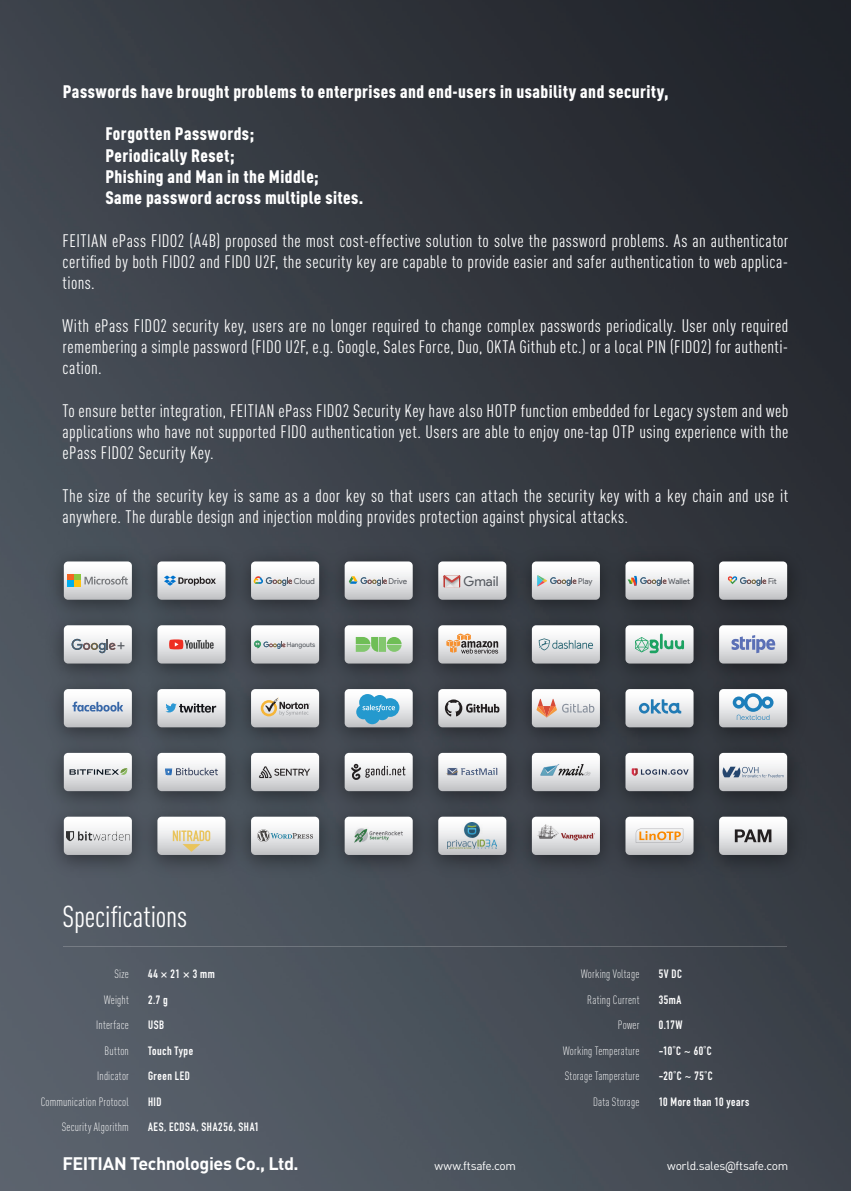
<style>
.page{position:relative;width:851px;height:1191px;background:#fff}
.page>*{position:absolute;margin:0;border:0;box-sizing:border-box;transform-origin:0 0}
.t1{font:condensed 29.85px "DIN Pro";letter-spacing:-.005em;color:#fff}
.t2{font:condensed 17.85px/21.3px "DIN Pro";letter-spacing:.025em;color:#fff;text-align:justify}
.t3{font:900 condensed 17.85px/21.3px "DIN Pro";letter-spacing:.025em;color:#fff}
.t4{font:700 17.85px "DIN Pro";letter-spacing:-.025em;color:#fff}
.t5{font:15.75px "Product Sans";color:#575b61}
.t6{font:13.5px "Product Sans";color:#575b61}
.t7{font:300 condensed 12px/25.5px "DIN Pro";letter-spacing:.02em;color:#fff;text-align:right}
.t8{font:700 12px/25.5px "DIN Condensed";letter-spacing:.045em;color:#fff}
.t9{font:12px "DIN Pro";letter-spacing:-.03em;color:#fff}
.t10{font:8.1px "Product Sans";letter-spacing:-.005em;color:#575b61}
.t11{font:6.75px "Product Sans";letter-spacing:-.005em;color:#575b61}
.s1{font-family:"Roboto"}
</style>
<div class="page">
<img style="left:0;top:0;width:850px;height:1191px">
<hr style="left:64px;top:946px;width:723px;height:1px;background:#fff">
<img style="left:38px;top:540px;width:774px;height:345px">
<svg style="left:64px;top:561px;width:68px;height:39px"></svg>
<svg style="left:157px;top:561px;width:68px;height:39px"></svg>
<svg style="left:344px;top:561px;width:68px;height:39px"></svg>
<svg style="left:438px;top:625px;width:68px;height:38px"></svg>
<svg style="left:251px;top:561px;width:68px;height:39px"></svg>
<svg style="left:719px;top:561px;width:68px;height:39px"></svg>
<svg style="left:251px;top:625px;width:68px;height:38px"></svg>
<svg style="left:344px;top:689px;width:68px;height:38px"></svg>
<svg style="left:64px;top:753px;width:68px;height:38px"></svg>
<svg style="left:157px;top:753px;width:68px;height:38px"></svg>
<svg style="left:438px;top:689px;width:68px;height:38px"></svg>
<svg style="left:531px;top:689px;width:69px;height:38px"></svg>
<svg style="left:251px;top:753px;width:68px;height:38px"></svg>
<img style="left:254px;top:761px;width:60px;height:21px">
<svg style="left:344px;top:753px;width:68px;height:38px"></svg>
<svg style="left:438px;top:753px;width:68px;height:38px"></svg>
<img style="left:445px;top:765px;width:57px;height:14px">
<svg style="left:438px;top:561px;width:68px;height:39px"></svg>
<svg style="left:531px;top:753px;width:69px;height:38px"></svg>
<img style="left:537px;top:755px;width:55px;height:31px">
<svg style="left:531px;top:561px;width:69px;height:39px"></svg>
<svg style="left:157px;top:625px;width:68px;height:38px"></svg>
<svg style="left:625px;top:753px;width:68px;height:38px"></svg>
<svg style="left:157px;top:816px;width:68px;height:39px"></svg>
<svg style="left:719px;top:753px;width:68px;height:38px"></svg>
<svg style="left:64px;top:816px;width:68px;height:39px"></svg>
<img style="left:66px;top:830px;width:64px;height:13px">
<svg style="left:531px;top:625px;width:69px;height:38px"></svg>
<svg style="left:625px;top:689px;width:68px;height:38px"></svg>
<svg style="left:531px;top:816px;width:69px;height:39px"></svg>
<svg style="left:625px;top:561px;width:68px;height:39px"></svg>
<svg style="left:719px;top:625px;width:68px;height:38px"></svg>
<svg style="left:251px;top:689px;width:68px;height:38px"></svg>
<svg style="left:64px;top:689px;width:68px;height:38px"></svg>
<svg style="left:64px;top:625px;width:68px;height:38px"></svg>
<svg style="left:157px;top:689px;width:68px;height:38px"></svg>
<svg style="left:625px;top:625px;width:68px;height:38px"></svg>
<svg style="left:344px;top:816px;width:68px;height:39px"></svg>
<img style="left:354px;top:828px;width:48px;height:14px">
<svg style="left:625px;top:816px;width:68px;height:39px"></svg>
<svg style="left:719px;top:689px;width:68px;height:38px"></svg>
<svg style="left:438px;top:816px;width:68px;height:39px"></svg>
<img style="left:448px;top:822px;width:48px;height:26px">
<svg style="left:251px;top:816px;width:68px;height:39px"></svg>
<svg style="left:719px;top:816px;width:68px;height:39px"></svg>
<svg style="left:344px;top:625px;width:68px;height:38px"></svg>
<p class="t3" style="left:63px;top:79px;width:607px">Passwords have brought problems to enterprises and end-users in usability and security,</p>
<p class="t3" style="left:105px;top:122px;width:259px">Forgotten Passwords;<br>Periodically Reset;<br>Phishing and Man in the Middle;<br>Same password across multiple sites.</p>
<p class="t2" style="left:63px;top:230px;width:727px">FEITIAN ePass FIDO2 (A4B) proposed the most cost-effective solution to solve the password problems. As an authenticator certified by both FIDO2 and FIDO U2F, the security key are capable to provide easier and safer authentication to web applica&shy;tions.</p>
<p class="t2" style="left:63px;top:315px;width:727px">With ePass FIDO2 security key, users are no longer required to change complex passwords periodically. User only required remembering a simple password (FIDO U2F, e.g. Google, Sales Force, Duo, OKTA Github etc.) or a local PIN (FIDO2) for authenti&shy;cation.</p>
<p class="t2" style="left:63px;top:400px;width:727px">To ensure better integration, FEITIAN ePass FIDO2 Security Key have also HOTP function embedded for Legacy system and web applications who have not supported FIDO authentication yet. Users are able to enjoy one-tap OTP using experience with the ePass FIDO2 Security Key.</p>
<p class="t2" style="left:63px;top:485px;width:727px">The size of the security key is same as a door key so that users can attach the security key with a key chain and use it anywhere. The durable design and injection molding provides protection against physical attacks.</p>
<p class="t5" style="left:117px;top:636px;width:10px">+</p>
<p class="t6" style="left:463px;top:574px;width:37px">Gmail</p>
<p class="t10" style="left:578px;top:576px;width:16px">Play</p>
<p class="t10" style="left:668px;top:576px;width:23px">Wallet</p>
<p class="t10" style="left:294px;top:576px;width:23px">Cloud</p>
<p class="t10" style="left:388px;top:576px;width:20px">Drive</p>
<p class="t10" style="left:767px;top:576px;width:10px">Fit</p>
<p class="t11" style="left:287px;top:641px;width:30px">Hangouts</p>
<h1 class="t1" style="left:62px;top:899px;width:126px">Specifications</h1>
<p class="t7" style="left:41px;top:960px;width:90px">Size<br>Weight<br>Interface<br>Button<br>Indicator<br>Communication Protocol<br>Security Algorithm</p>
<p class="t8" style="left:148px;top:961px;width:112px">44 × 21 × 3 mm<br>2.7 g<br>USB<br>Touch Type<br>Green LED<br>HID<br>AES, ECDSA, SHA256, SHA1</p>
<p class="t7" style="left:563px;top:960px;width:78px">Working Voltage<br>Rating Current<br>Power<br>Working Temperature<br>Storage Tamperature<br>Data Storage</p>
<p class="t8" style="left:658px;top:961px;width:92px">5V DC<br>35mA<br>0.17W<br>-10˚C ~ 60˚C<br>-20˚C ~ 75˚C<br>10 More than 10 years</p>
<p class="t4" style="left:62px;top:1151px;width:238px">FEITIAN Technologies Co., Ltd.</p>
<p class="t9" style="left:434px;top:1156px;width:83px">www.ftsafe.com</p>
<p class="t9" style="left:667px;top:1156px;width:123px">world.sales<span class="s1">@</span>ftsafe.com</p>
</div>
